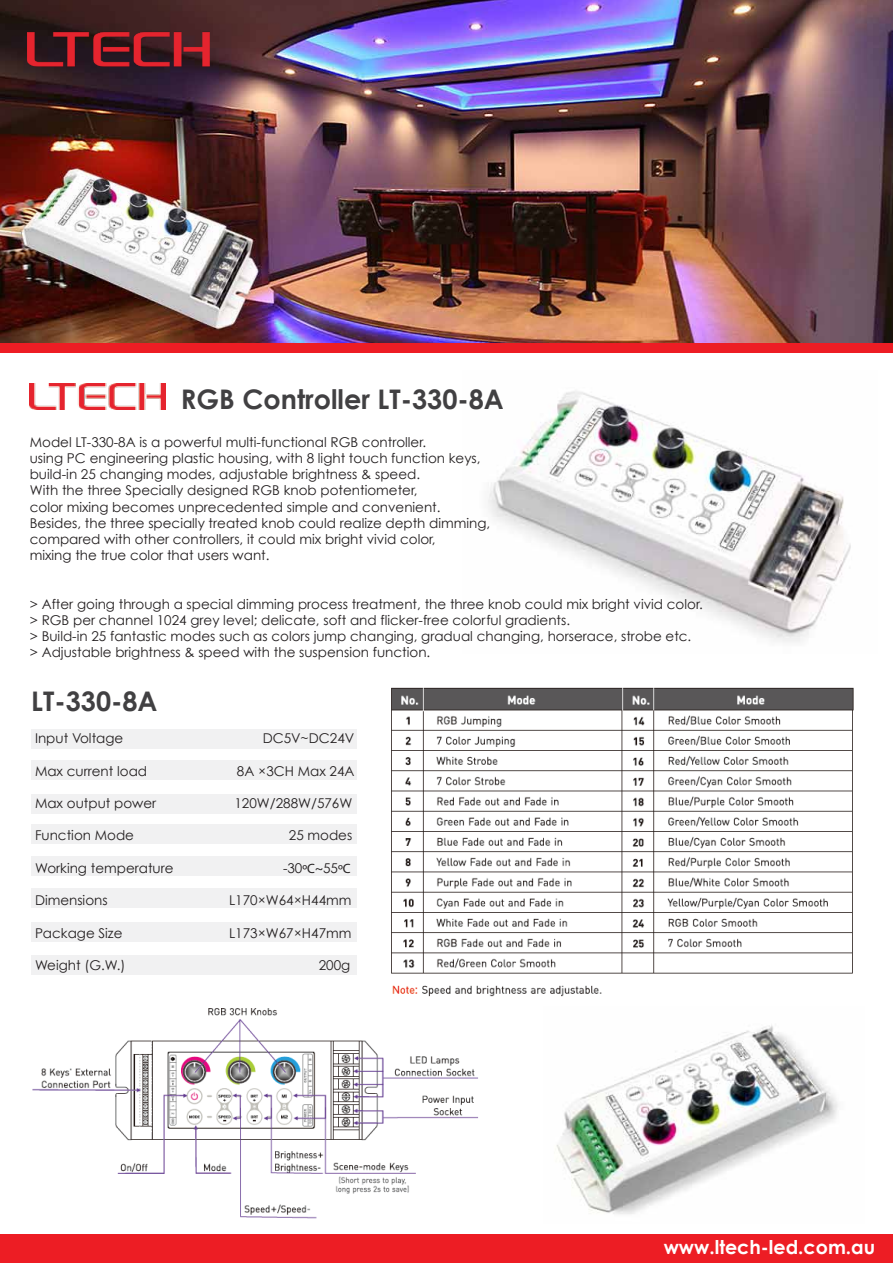
<style>
.page{position:relative;width:893px;height:1263px;background:#fff}
.page>*{position:absolute;margin:0;border:0;box-sizing:border-box;transform-origin:0 0}
.t1{font:700 27px "Century Gothic";color:#414042}
.t2{font:700 19.05px "Century Gothic";color:#fff}
.t3{font:13.5px/16.2px "Century Gothic";color:#231f20}
.s1{font-family:"Myriad Pro"}
</style>
<div class="page">
<img style="left:488px;top:391px;width:363px;height:251px">
<img style="left:0;top:0;width:892px;height:343px">
<div style="left:0;top:1234px;width:893px;height:29px;background:#ed1d24"></div>
<div style="left:0;top:343px;width:893px;height:10px;background:#ed1d24"></div>
<img style="left:30px;top:383px;width:136px;height:26px">
<div style="left:31px;top:955px;width:326px;height:20px;background:#f1f1f2"></div>
<div style="left:31px;top:760px;width:326px;height:20px;background:#f1f1f2"></div>
<div style="left:31px;top:794px;width:326px;height:20px;background:#f1f1f2"></div>
<div style="left:31px;top:824px;width:326px;height:20px;background:#f1f1f2"></div>
<div style="left:31px;top:729px;width:326px;height:19px;background:#f1f1f2"></div>
<div style="left:31px;top:888px;width:326px;height:19px;background:#f1f1f2"></div>
<div style="left:31px;top:922px;width:326px;height:19px;background:#f1f1f2"></div>
<div style="left:31px;top:856px;width:326px;height:20px;background:#f1f1f2"></div>
<img style="left:32px;top:1008px;width:446px;height:211px">
<img style="left:391px;top:687px;width:463px;height:310px">
<img style="left:556px;top:1025px;width:282px;height:189px">
<img style="left:28px;top:13px;width:190px;height:74px">
<h1 class="t1" style="left:181px;top:382px;width:324px">RGB Controller LT-330-8A</h1>
<p class="t3" style="left:30px;top:434px;width:462px">Model LT-330-8A is a powerful multi-functional RGB controller.<br>using PC engineering plastic housing, with 8 light touch function keys, build-in 25 changing modes, adjustable brightness &amp; speed.<br>With the three Specially designed RGB knob potentiometer,<br>color mixing becomes unprecedented simple and convenient.<br>Besides, the three specially treated knob could realize depth dimming, compared with other controllers, it could mix bright vivid color,<br>mixing the true color that users want.</p>
<p class="t3" style="left:30px;top:596px;width:675px">&gt; After going through a special dimming process treatment, the three knob could mix bright vivid color. &gt; RGB per channel 1024 grey level; delicate, soft and flicker-free colorful gradients.<br>&gt; Build-in 25 fantastic modes such as colors jump changing, gradual changing, horserace, strobe etc. &gt; Adjustable brightness &amp; speed with the suspension function.</p>
<h1 class="t1" style="left:31px;top:684px;width:128px">LT-330-8A</h1>
<p class="t3" style="left:35px;top:730px;width:90px">Input Voltage</p>
<p class="t3" style="left:263px;top:730px;width:93px">DC5V~DC24V</p>
<p class="t3" style="left:35px;top:762px;width:114px">Max current load</p>
<p class="t3" style="left:237px;top:762px;width:119px">8A ×3CH Max 24A</p>
<p class="t3" style="left:35px;top:795px;width:123px">Max output power</p>
<p class="t3" style="left:234px;top:795px;width:119px">120W/288W/576W</p>
<p class="t3" style="left:35px;top:827px;width:101px">Function Mode</p>
<p class="t3" style="left:289px;top:827px;width:65px">25 modes</p>
<p class="t3" style="left:35px;top:860px;width:140px">Working temperature</p>
<p class="t3" style="left:283px;top:860px;width:69px">-30<span class="s1">ºC~</span>55<span class="s1">ºC</span></p>
<p class="t3" style="left:35px;top:892px;width:74px">Dimensions</p>
<p class="t3" style="left:229px;top:892px;width:124px">L170×W64×H44mm</p>
<p class="t3" style="left:35px;top:924px;width:89px">Package Size</p>
<p class="t3" style="left:229px;top:924px;width:124px">L173×W67×H47mm</p>
<p class="t3" style="left:35px;top:957px;width:92px">Weight (G.W.)</p>
<p class="t3" style="left:319px;top:957px;width:33px">200g</p>
<h2 class="t2" style="left:664px;top:1235px;width:213px">www.ltech-led.com.au</h2>
</div>
